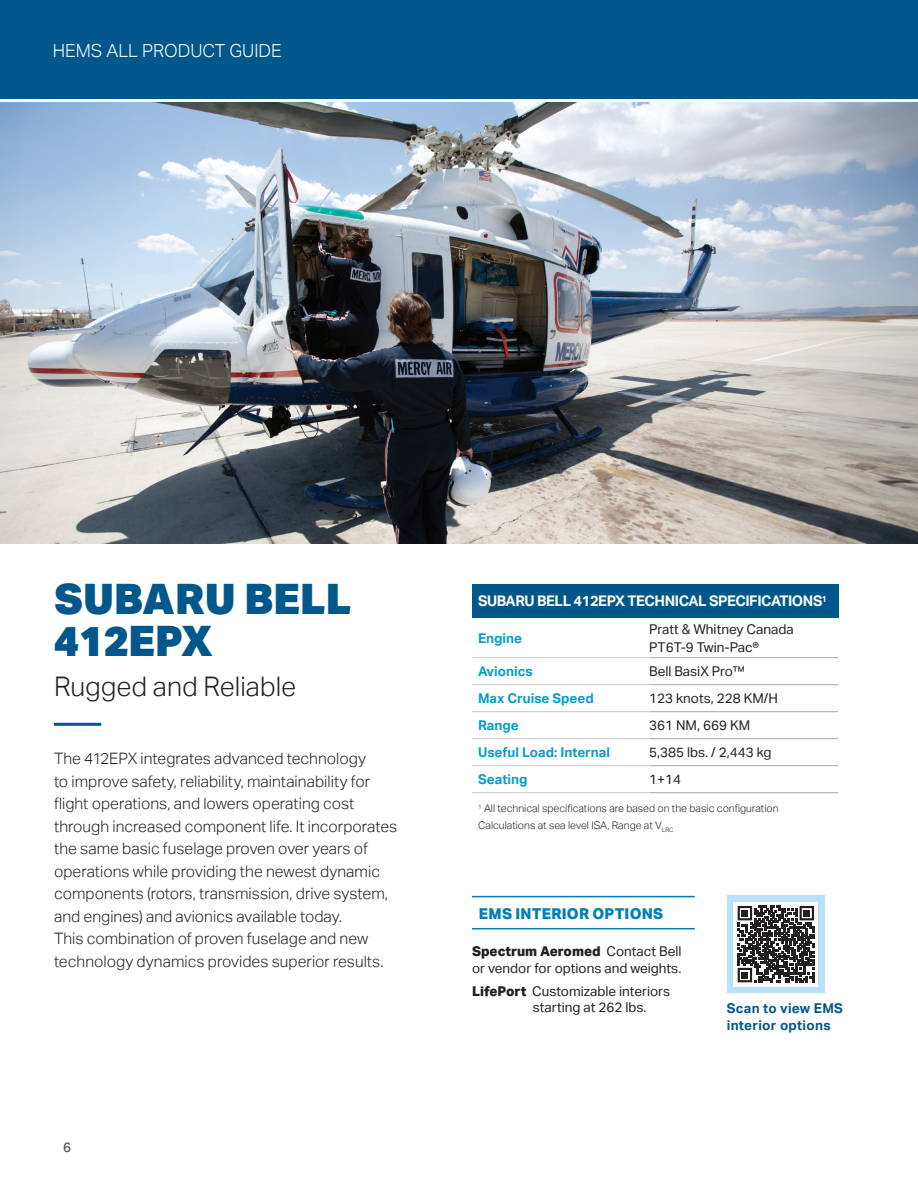
<style>
.page{position:relative;width:918px;height:1188px;background:#fff}
.page>*{position:absolute;margin:0;border:0;box-sizing:border-box;transform-origin:0 0}
.t1{font:900 42px/42px "Aktiv Grotesk";color:#00578c}
.t2{font:300 27px "Aktiv Grotesk";color:#231f20}
.t3{font:300 18px "Aktiv Grotesk";color:#fff}
.t4{font:300 15.75px/22.5px "Aktiv Grotesk";color:#231f20}
.t5{font:800 15px "Aktiv Grotesk";letter-spacing:.015em;color:#007fb6}
.t6{font:700 14.7px "Aktiv Grotesk";letter-spacing:-.03em;color:#fff}
.t7{font:13.5px/16.5px "Aktiv Grotesk";color:#231f20}
.t8{font:700 13.5px "Aktiv Grotesk";color:#089cce}
.t9{font:700 13.5px/16px "Aktiv Grotesk";letter-spacing:.02em;color:#00578c}
.t10{font:500 13.5px "Aktiv Grotesk";color:#57585a}
.t11{font:300 10.5px/16.5px "Aktiv Grotesk";color:#231f20}
.s1{font-weight:800}
</style>
<div class="page">
<img style="left:0;top:102px;width:917px;height:441px">
<div style="left:0;top:0;width:918px;height:99px;background:#00578c"></div>
<div style="left:472px;top:584px;width:366px;height:34px;background:#00578c"></div>
<svg style="left:649px;top:658px;width:189px;height:109px"></svg>
<hr style="left:472px;top:657px;width:177px;height:1px;background:#c7c8ca">
<hr style="left:472px;top:684px;width:177px;height:1px;background:#c7c8ca">
<hr style="left:472px;top:711px;width:177px;height:1px;background:#c7c8ca">
<hr style="left:472px;top:738px;width:177px;height:1px;background:#c7c8ca">
<hr style="left:472px;top:765px;width:177px;height:1px;background:#c7c8ca">
<hr style="left:472px;top:792px;width:177px;height:1px;background:#c7c8ca">
<hr style="left:649px;top:657px;width:189px;height:1px;background:#a8a9ad">
<hr style="left:649px;top:684px;width:189px;height:1px;background:#a8a9ad">
<hr style="left:649px;top:711px;width:189px;height:1px;background:#a8a9ad">
<hr style="left:649px;top:738px;width:189px;height:1px;background:#a8a9ad">
<hr style="left:649px;top:765px;width:189px;height:1px;background:#a8a9ad">
<hr style="left:649px;top:792px;width:189px;height:1px;background:#a8a9ad">
<hr style="left:54px;top:723px;width:47px;height:3px;background:#00578c">
<hr style="left:472px;top:896px;width:223px;height:1px;background:#007fb6">
<hr style="left:472px;top:928px;width:223px;height:1px;background:#007fb6">
<div style="left:727px;top:895px;width:98px;height:98px;background:#b9e2f8"></div>
<svg style="left:734px;top:902px;width:84px;height:84px"></svg>
<svg style="left:738px;top:906px;width:76px;height:76px"></svg>
<hr style="left:917px;top:27px;width:1px;height:516px;background:#032a37">
<hr style="left:0;top:99px;width:918px;height:3px;background:#fff">
<p class="t3" style="left:53px;top:40px;width:230px">HEMS ALL PRODUCT GUIDE</p>
<h1 class="t1" style="left:54px;top:577px;width:299px">SUBARU BELL<br>412EPX</h1>
<h2 class="t2" style="left:54px;top:671px;width:244px">Rugged and Reliable</h2>
<p class="t4" style="left:54px;top:747px;width:345px">The 412EPX integrates advanced technology<br>to improve safety, reliability, maintainability for flight operations, and lowers operating cost through increased component life. It incorporates the same basic fuselage proven over years of operations while providing the newest dynamic components (rotors, transmission, drive system, and engines) and avionics available today.<br>This combination of proven fuselage and new technology dynamics provides superior results.</p>
<p class="t10" style="left:63px;top:1140px;width:9px">6</p>
<p class="t6" style="left:478px;top:593px;width:350px">SUBARU BELL 412EPX TECHNICAL SPECIFICATIONS<sup>1</sup></p>
<p class="t8" style="left:478px;top:630px;width:46px">Engine</p>
<p class="t7" style="left:649px;top:620px;width:146px;line-height:18px">Pratt &amp; Whitney Canada<br>PT6T-9 Twin-Pac®</p>
<p class="t8" style="left:478px;top:663px;width:56px">Avionics</p>
<p class="t7" style="left:649px;top:663px;width:98px">Bell BasiX Pro™</p>
<p class="t8" style="left:478px;top:690px;width:117px">Max Cruise Speed</p>
<p class="t7" style="left:649px;top:690px;width:130px">123 knots, 228 KM/H</p>
<p class="t8" style="left:478px;top:717px;width:42px">Range</p>
<p class="t7" style="left:649px;top:717px;width:103px">361 NM, 669 KM</p>
<p class="t8" style="left:478px;top:744px;width:134px">Useful Load: Internal</p>
<p class="t7" style="left:649px;top:744px;width:124px">5,385 lbs. / 2,443 kg</p>
<p class="t8" style="left:478px;top:771px;width:51px">Seating</p>
<p class="t7" style="left:649px;top:771px;width:33px">1+14</p>
<p class="t11" style="left:478px;top:800px;width:302px"><sup>1</sup> All technical specifications are based on the basic configuration<br>Calculations at sea level ISA, Range at V<sub>LRC</sub></p>
<p class="t5" style="left:479px;top:905px;width:186px">EMS INTERIOR OPTIONS</p>
<p class="t7" style="left:472px;top:943px;width:211px"><span class="s1">Spectrum Aeromed</span> Contact Bell or vendor for options and weights.</p>
<p class="t7" style="left:533px;top:983px;width:139px;text-indent:-61px"><span class="s1">LifePort</span> Customizable interiors starting at 262 lbs.</p>
<p class="t9" style="left:727px;top:1001px;width:118px">Scan to view EMS interior options</p>
</div>
